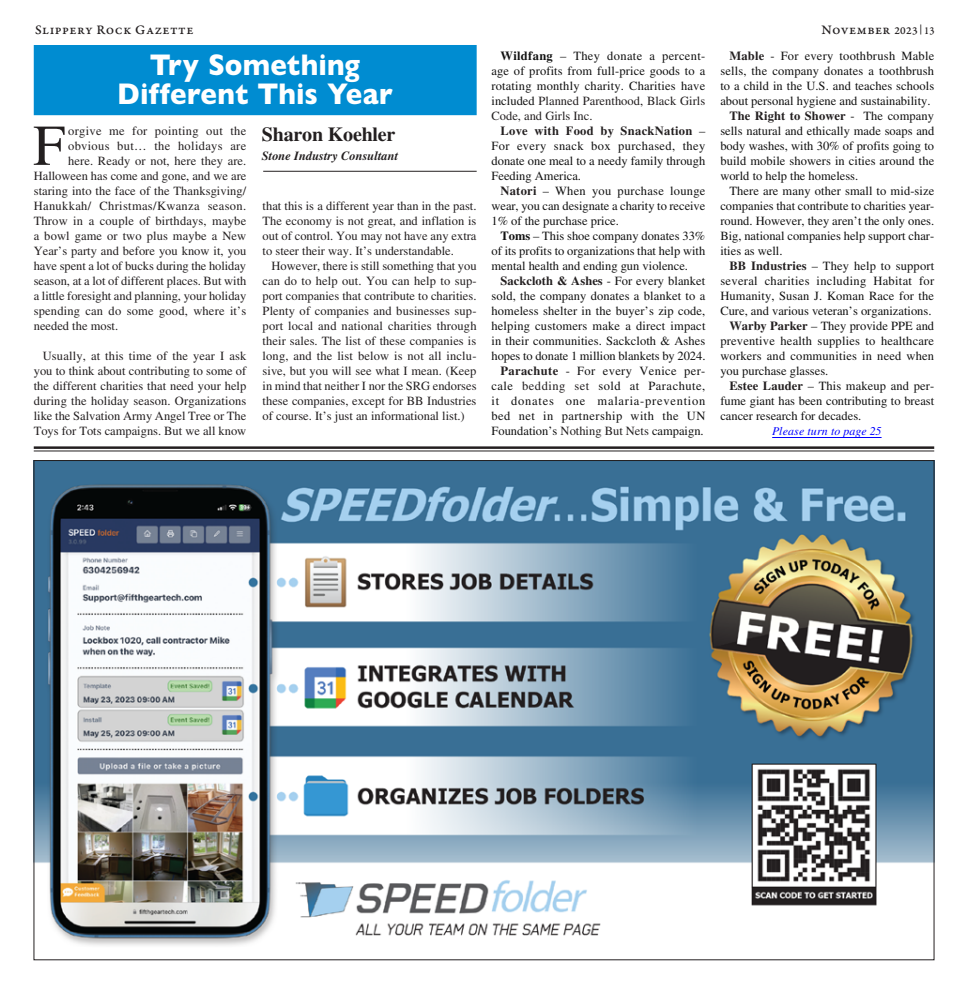
<style>
.page{position:relative;width:968px;height:990px;background:#fff}
.page>*{position:absolute;margin:0;border:0;box-sizing:border-box;transform-origin:0 0}
.Intro_3_line_Drop_cap_10_12{font:57.88px "Times LT Std";color:#231f20}
.t1{font:800 30px/28.8px "Gill Sans Nova";letter-spacing:.01em;color:#fff;text-align:center;scale:.92 1}
.t2{font:700 20px "Times LT Std";letter-spacing:-.01em;color:#231f20}
.t3{font:13.75px "Garamond Premr Pro Med Capt";letter-spacing:.03em;color:#231f20}
._10_12_Body_copy_justified{font:12.5px/15px "Times LT Std";letter-spacing:.01em;color:#111;text-align:justify}
._10_12_Body_copy_justified-2{font:12.5px/15px "Times LT Std";color:#231f20;text-align:justify}
.Intro_3_line_Drop_cap_10_12-2{font:12.5px "Times LT Std";letter-spacing:.01em;color:#231f20}
.t4{font:italic 700 12.5px "Times LT Std";color:#231f20}
.Italic_copy_Pls_Turn_9_5_12_copy{font:italic 11.88px "Times LT Std";letter-spacing:.01em;color:#00f}
.s1{font-size:11.25px}
.s2{font-weight:700}
.s3{color:#231f20}
.s4{font-weight:700;color:#231f20}
</style>
<div class="page">
<div style="left:34px;top:45px;width:442px;height:70px;background:#008cd1"></div>
<hr style="left:263px;top:171px;width:213px;height:1px;background:#231f20">
<hr style="left:772px;top:437px;width:109px;height:1px;background:#00f">
<img style="left:36px;top:462px;width:896px;height:484px">
<hr style="left:34px;top:446px;width:900px;height:3px;background:#231f20">
<hr style="left:34px;top:451px;width:900px;height:1px;background:#231f20">
<p class="t3" style="left:35px;top:22px;width:160px">Slippery Rock Gazette</p>
<p class="t3" style="left:821px;top:22px;width:114px">November <span class="s1">2023</span> <sup>|</sup> <span class="s1">13</span></p>
<p class="t1" style="left:117px;top:51px;width:300px">Try Something<br>Different This Year</p>
<p class="_10_12_Body_copy_justified" style="left:491px;top:48px;width:215px;text-indent:9px"><span class="s2">Wildfang</span> – They donate a percent&shy;age of profits from full-price goods to a rotating monthly charity. Charities have included <span class="s3">Planned Parenthood, Black Girls Code, and Girls Inc.</span></p>
<p class="_10_12_Body_copy_justified" style="left:491px;top:123px;width:215px;text-indent:9px"><span class="s4">Love with Food by SnackNation</span> – For every snack box purchased, they donate one meal to a needy family through Feeding America.</p>
<p class="_10_12_Body_copy_justified" style="left:491px;top:183px;width:215px;text-indent:9px"><span class="s4">Natori</span> – When you purchase lounge wear, you can designate a charity to receive 1% of the purchase price.</p>
<p class="_10_12_Body_copy_justified" style="left:491px;top:228px;width:215px;text-indent:9px"><span class="s2">Toms</span> – This shoe company donates 33% of its profits to organizations that help with mental health and ending gun violence.</p>
<p class="_10_12_Body_copy_justified" style="left:491px;top:273px;width:215px;text-indent:9px"><span class="s4">Sackcloth &amp; Ashes</span> - For every blanket sold, the company donates a blanket to a homeless shelter in the buyer’s zip code, helping customers make a direct impact in their communities. Sackcloth &amp; Ashes hopes to donate 1 million blankets by 2024.</p>
<p class="_10_12_Body_copy_justified" style="left:491px;top:363px;width:215px;text-indent:9px"><span class="s4">Parachute</span> - For every Venice per&shy;cale <span class="s3">bedding set</span> sold at Parachute, it donates one malaria-prevention bed net in partnership with the UN Foundation’s <span class="s3">Nothing But Nets</span> campaign.</p>
<p class="Intro_3_line_Drop_cap_10_12" style="left:33px;top:113px;width:34px">F</p>
<p class="Intro_3_line_Drop_cap_10_12-2" style="left:68px;top:124px;width:180px">orgive me for pointing out the</p>
<p class="t2" style="left:262px;top:123px;width:135px">Sharon Koehler</p>
<p class="t4" style="left:262px;top:149px;width:138px">Stone Industry Consultant</p>
<p class="Intro_3_line_Drop_cap_10_12-2" style="left:68px;top:139px;width:180px">obvious but… the holidays are</p>
<p class="Intro_3_line_Drop_cap_10_12-2" style="left:68px;top:154px;width:180px">here. Ready or not, here they are.</p>
<p class="Intro_3_line_Drop_cap_10_12-2" style="left:34px;top:169px;width:214px">Halloween has come and gone, and we are</p>
<p class="Intro_3_line_Drop_cap_10_12-2" style="left:34px;top:184px;width:214px">staring into the face of the Thanksgiving/</p>
<p class="Intro_3_line_Drop_cap_10_12-2" style="left:34px;top:199px;width:214px">Hanukkah/ Christmas/Kwanza season.</p>
<p class="Intro_3_line_Drop_cap_10_12-2" style="left:34px;top:214px;width:214px">Throw in a couple of birthdays, maybe</p>
<p class="Intro_3_line_Drop_cap_10_12-2" style="left:34px;top:229px;width:214px">a bowl game or two plus maybe a New</p>
<p class="Intro_3_line_Drop_cap_10_12-2" style="left:34px;top:244px;width:214px">Year’s party and before you know it, you</p>
<p class="Intro_3_line_Drop_cap_10_12-2" style="left:34px;top:259px;width:214px">have spent a lot of bucks during the holiday</p>
<p class="Intro_3_line_Drop_cap_10_12-2" style="left:34px;top:274px;width:214px">season, at a lot of different places. But with</p>
<p class="Intro_3_line_Drop_cap_10_12-2" style="left:34px;top:289px;width:214px">a little foresight and planning, your holiday</p>
<p class="Intro_3_line_Drop_cap_10_12-2" style="left:34px;top:304px;width:214px">spending can do some good, where it’s</p>
<p class="Intro_3_line_Drop_cap_10_12-2" style="left:34px;top:319px;width:86px">needed the most.</p>
<p class="_10_12_Body_copy_justified-2" style="left:34px;top:348px;width:214px;text-indent:9px">Usually, at this time of the year I ask you to think about contributing to some of the different charities that need your help during the holiday season. Organizations like the Salvation Army Angel Tree or The Toys for Tots campaigns. But we all know</p>
<p class="_10_12_Body_copy_justified-2" style="left:262px;top:198px;width:215px">that this is a different year than in the past.<br>The economy is not great, and inflation is out of control. You may not have any extra to steer their way. It’s understandable.</p>
<p class="_10_12_Body_copy_justified-2" style="left:262px;top:258px;width:215px;text-indent:9px">However, there is still something that you can do to help out. You can help to sup&shy;port companies that contribute to charities.<br>Plenty of companies and businesses sup&shy;port local and national charities through their sales. The list of these companies is long, and the list below is not all inclu&shy;sive, but you will see what I mean. (Keep in mind that neither I nor the SRG endorses these companies, except for BB Industries of course. It’s just an informational list.)</p>
<p class="_10_12_Body_copy_justified" style="left:720px;top:48px;width:215px;text-indent:9px"><span class="s4">Mable</span> - For every toothbrush Mable sells, the company donates a toothbrush to a child in the U.S. and teaches schools about personal hygiene and sustainability.</p>
<p class="_10_12_Body_copy_justified" style="left:720px;top:108px;width:215px;text-indent:9px"><span class="s4">The Right to Shower</span> - The company sells natural and ethically made soaps and body washes, with 30% of profits going to build mobile showers in cities around the world to help the homeless.</p>
<p class="_10_12_Body_copy_justified" style="left:720px;top:183px;width:215px;text-indent:9px">There are many other small to mid-size companies that contribute to charities year&shy;round. However, they aren’t the only ones.<br>Big, national companies help support char&shy;ities as well.</p>
<p class="_10_12_Body_copy_justified" style="left:720px;top:258px;width:215px;text-indent:9px"><span class="s4">BB Industries</span> – They help to support several charities including Habitat for Humanity, Susan J. Koman Race for the Cure, and various veteran’s organizations.</p>
<p class="_10_12_Body_copy_justified" style="left:720px;top:318px;width:215px;text-indent:9px"><span class="s4">Warby Parker</span> – They provide PPE and preventive health supplies to healthcare workers and communities in need when you purchase glasses.</p>
<p class="_10_12_Body_copy_justified" style="left:720px;top:378px;width:215px;text-indent:9px"><span class="s4">Estee Lauder</span> – This makeup and per&shy;fume giant has been contributing to breast cancer research for decades.</p>
<p class="Italic_copy_Pls_Turn_9_5_12_copy" style="left:772px;top:425px;width:111px">Please turn to page 25</p>
</div>
